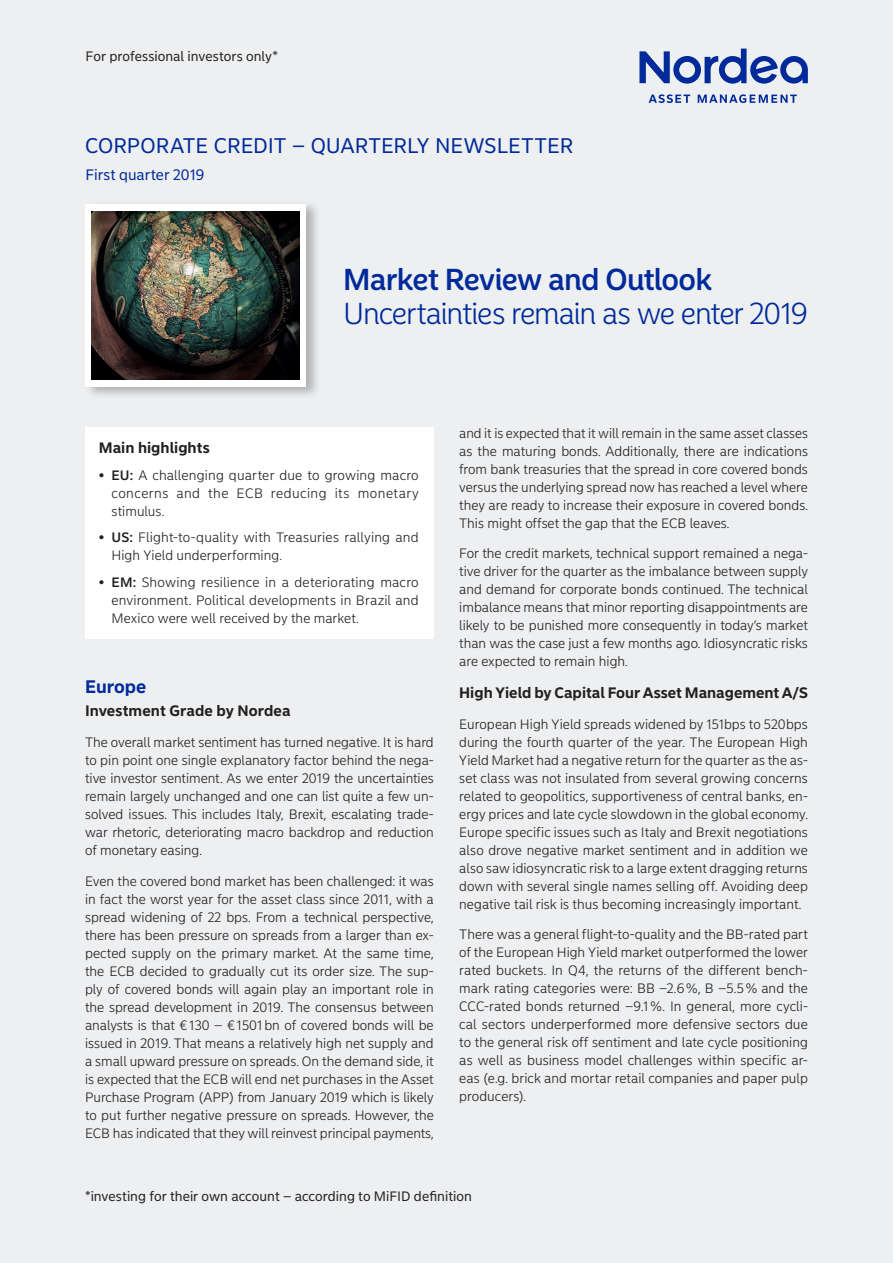
<style>
.page{position:relative;width:893px;height:1263px;background:#edeff0}
.page>*{position:absolute;margin:0;border:0;box-sizing:border-box;transform-origin:0 0}
.Head{font:300 30px/34.5px "Nordea Sans Large";letter-spacing:-.02em;color:#002a9a}
.t1{font:21px "Nordea Sans Small";color:#002a9a}
.Headline{font:700 18px "Nordea Sans Small";letter-spacing:-.005em;color:#002a9a}
.Subline{font:700 15px "Nordea Sans Small";color:#231f20}
.t2{font:15px "Nordea Sans Small";color:#002a9a}
.Headline-2{font:700 15px "Nordea Sans Small";color:#231f20}
.Subline-2{font:300 13.5px/18px "Nordea Sans Small";color:#231f20;text-align:justify}
.t3{font:13.5px "Nordea Sans Small";color:#231f20}
.s1{font-weight:500}
</style>
<div class="page">
<svg style="left:639px;top:49px;width:169px;height:35px"></svg>
<svg style="left:649px;top:94px;width:41px;height:9px"></svg>
<svg style="left:698px;top:94px;width:99px;height:9px"></svg>
<div style="left:85px;top:427px;width:349px;height:211px;background:#fff"></div>
<div style="left:85px;top:200px;width:236px;height:200px;background:#231f20;opacity:.3"></div>
<div style="left:85px;top:204px;width:220px;height:183px;background:#fff"></div>
<img style="left:91px;top:211px;width:208px;height:169px">
<p class="t3" style="left:86px;top:48px;width:194px">For professional investors only*</p>
<h2 class="t1" style="left:85px;top:133px;width:490px">CORPORATE CREDIT – QUARTERLY NEWSLETTER</h2>
<p class="t2" style="left:85px;top:165px;width:121px">First quarter 2019</p>
<p class="Head" style="left:344px;top:263px;width:466px"><span class="s1">Market Review and Outlook<br></span>Uncertainties remain as we enter 2019</p>
<p class="Headline-2" style="left:99px;top:439px;width:113px">Main highlights</p>
<p class="Subline-2" style="left:111px;top:466px;width:309px;text-indent:-13px"><span class="s1">• EU:</span> A challenging quarter due to growing macro concerns and the ECB reducing its monetary stimulus.</p>
<p class="Subline-2" style="left:111px;top:529px;width:309px;text-indent:-13px"><span class="s1">• US:</span> Flight-to-quality with Treasuries rallying and<br>High Yield underperforming.</p>
<p class="Subline-2" style="left:111px;top:573px;width:309px;text-indent:-13px"><span class="s1">• EM:</span> Showing resilience in a deteriorating macro environment. Political developments in Brazil and Mexico were well received by the market.</p>
<p class="Headline" style="left:85px;top:676px;width:63px">Europe</p>
<p class="Subline" style="left:85px;top:702px;width:207px">Investment Grade by Nordea</p>
<p class="Subline-2" style="left:85px;top:734px;width:350px">The overall market sentiment has turned negative. It is hard to pin point one single explanatory factor behind the nega&shy;tive investor sentiment. As we enter 2019 the uncertainties remain largely unchanged and one can list quite a few un&shy;solved issues. This includes Italy, Brexit, escalating trade&shy;war rhetoric, deteriorating macro backdrop and reduction of monetary easing.</p>
<p class="Subline-2" style="left:85px;top:872px;width:350px">Even the covered bond market has been challenged: it was in fact the worst year for the asset class since 2011, with a spread widening of 22 bps. From a technical perspective, there has been pressure on spreads from a larger than ex&shy;pected supply on the primary market. At the same time, the ECB decided to gradually cut its order size. The sup&shy;ply of covered bonds will again play an important role in the spread development in 2019. The consensus between analysts is that €130 – €1501bn of covered bonds will be issued in 2019. That means a relatively high net supply and a small upward pressure on spreads. On the demand side, it is expected that the ECB will end net purchases in the Asset Purchase Program (APP) from January 2019 which is likely to put further negative pressure on spreads. However, the ECB has indicated that they will reinvest principal payments,</p>
<p class="Subline-2" style="left:459px;top:424px;width:350px">and it is expected that it will remain in the same asset classes as the maturing bonds. Additionally, there are indications from bank treasuries that the spread in core covered bonds versus the underlying spread now has reached a level where they are ready to increase their exposure in covered bonds.<br>This might offset the gap that the ECB leaves.</p>
<p class="Subline-2" style="left:459px;top:545px;width:350px">For the credit markets, technical support remained a nega&shy;tive driver for the quarter as the imbalance between supply and demand for corporate bonds continued. The technical imbalance means that minor reporting disappointments are likely to be punished more consequently in today’s market than was the case just a few months ago. Idiosyncratic risks are expected to remain high.</p>
<p class="Subline" style="left:459px;top:683px;width:350px">High Yield by Capital Four Asset Management A/S</p>
<p class="Subline-2" style="left:459px;top:715px;width:350px">European High Yield spreads widened by 151bps to 520bps during the fourth quarter of the year. The European High Yield Market had a negative return for the quarter as the as&shy;set class was not insulated from several growing concerns related to geopolitics, supportiveness of central banks, en&shy;ergy prices and late cycle slowdown in the global economy.<br>Europe specific issues such as Italy and Brexit negotiations also drove negative market sentiment and in addition we also saw idiosyncratic risk to a large extent dragging returns down with several single names selling off. Avoiding deep negative tail risk is thus becoming increasingly important.</p>
<p class="Subline-2" style="left:459px;top:926px;width:350px">There was a general flight-to-quality and the BB-rated part of the European High Yield market outperformed the lower rated buckets. In Q4, the returns of the different bench&shy;mark rating categories were: BB –2.6%, B –5.5% and the CCC-rated bonds returned –9.1%. In general, more cycli&shy;cal sectors underperformed more defensive sectors due to the general risk off sentiment and late cycle positioning as well as business model challenges within specific ar&shy;eas (e.g. brick and mortar retail companies and paper pulp producers).</p>
<p class="t3" style="left:85px;top:1188px;width:388px">*investing for their own account – according to MiFID definition</p>
</div>
